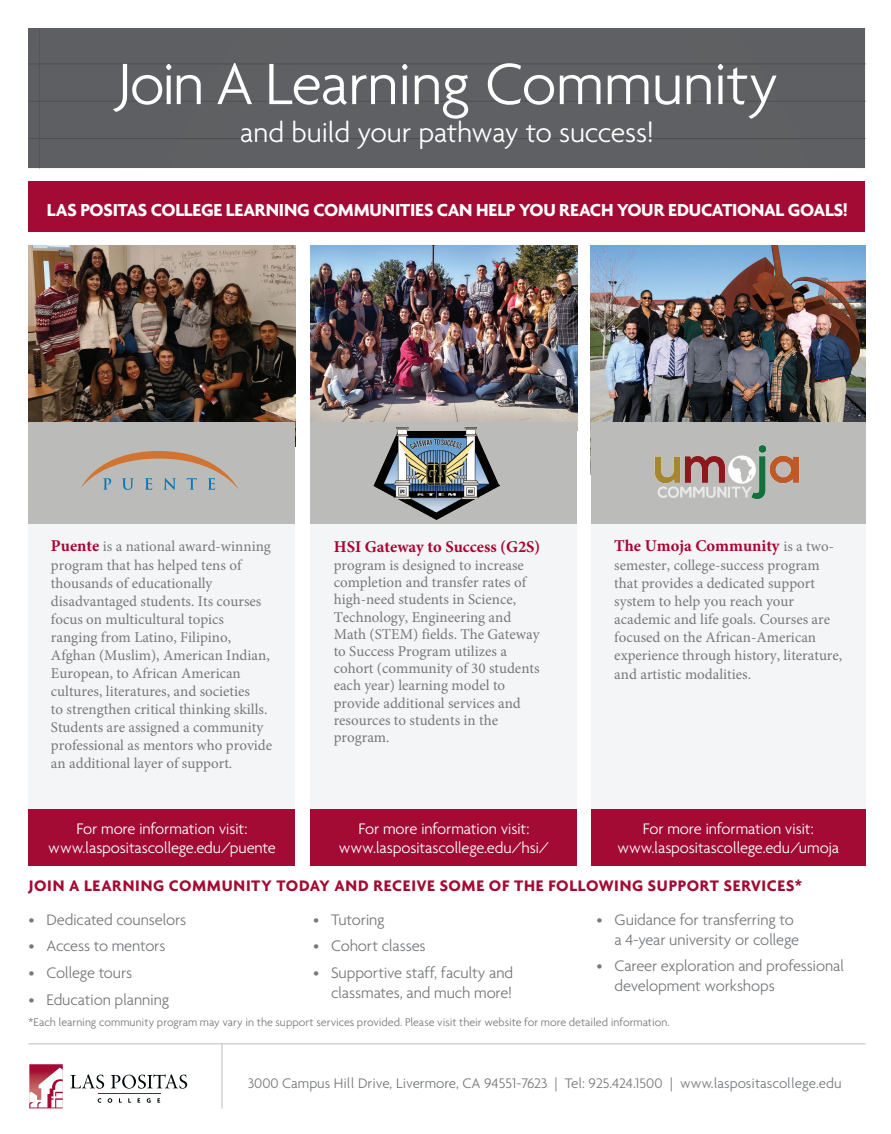
<style>
.page{position:relative;width:891px;height:1134px;background:#fff}
.page>*{position:absolute;margin:0;border:0;box-sizing:border-box;transform-origin:0 0}
.t1{font:300 63px "Agenda";letter-spacing:-.015em;color:#fff}
.t2{font:300 30px "Agenda";letter-spacing:-.01em;color:#fff}
.t3{font:700 18.75px "Agenda";letter-spacing:-.015em;color:#fff}
.t4{font:300 16.5px/19.8px "Agenda";letter-spacing:-.015em;color:#76787b}
.t5{font:300 16.5px/19.8px "Agenda";letter-spacing:-.015em;color:#fff;text-align:center}
.t6{font:700 16.5px "Agenda";letter-spacing:.04em;color:#a30a34}
.t7{font:700 16.5px "Minion Pro";color:#a90433}
.t8{font:15px/18px "Minion Pro";color:#76787b}
.t9{font:300 15px "Agenda";color:#76787b}
.t10{font:300 12px "Agenda";color:#76787b}
.s1{font-weight:700;font-size:16.5px;color:#a90433}
.s2{font-weight:400;font-size:15px;color:#76787b}
</style>
<div class="page">
<div style="left:28px;top:28px;width:838px;height:140px;background:#5e6063"></div>
<hr style="left:28px;top:138px;width:838px;height:1px;background:#040503">
<hr style="left:28px;top:101px;width:838px;height:1px;background:#040503">
<hr style="left:28px;top:64px;width:838px;height:1px;background:#040503">
<hr style="left:39px;top:28px;width:1px;height:140px;background:#ee1f23">
<div style="left:28px;top:489px;width:267px;height:357px;background:#f4f5f6"></div>
<div style="left:310px;top:489px;width:267px;height:357px;background:#f4f5f6"></div>
<div style="left:591px;top:489px;width:275px;height:357px;background:#f4f5f6"></div>
<div style="left:28px;top:809px;width:267px;height:57px;background:#a30a34"></div>
<div style="left:310px;top:809px;width:267px;height:57px;background:#a30a34"></div>
<div style="left:591px;top:809px;width:275px;height:57px;background:#a30a34"></div>
<img style="left:310px;top:245px;width:267px;height:177px">
<img style="left:28px;top:245px;width:267px;height:177px">
<img style="left:591px;top:245px;width:274px;height:177px">
<div style="left:28px;top:422px;width:267px;height:101px;background:#bbbbba"></div>
<div style="left:310px;top:422px;width:267px;height:101px;background:#bbbbba"></div>
<div style="left:591px;top:422px;width:275px;height:101px;background:#bbbbba"></div>
<div style="left:28px;top:182px;width:838px;height:50px;background:#a30a34"></div>
<svg style="left:81px;top:451px;width:158px;height:39px"></svg>
<img style="left:654px;top:445px;width:146px;height:54px">
<img style="left:374px;top:427px;width:126px;height:92px">
<hr style="left:28px;top:1043px;width:838px;height:1px;background:#d1d2d4">
<hr style="left:221px;top:1044px;width:2px;height:64px;background:#d1d2d4">
<div style="left:29px;top:1064px;width:34px;height:44px;background:#a30a35"></div>
<svg style="left:29px;top:1068px;width:34px;height:40px"></svg>
<svg style="left:70px;top:1074px;width:34px;height:15px"></svg>
<svg style="left:111px;top:1074px;width:76px;height:15px"></svg>
<hr style="left:98px;top:1093px;width:62px;height:1px;background:#a30a34">
<svg style="left:98px;top:1098px;width:3px;height:5px"></svg>
<svg style="left:108px;top:1098px;width:4px;height:5px"></svg>
<svg style="left:128px;top:1098px;width:3px;height:5px"></svg>
<svg style="left:147px;top:1098px;width:4px;height:5px"></svg>
<svg style="left:157px;top:1098px;width:3px;height:5px"></svg>
<h1 class="t1" style="left:117px;top:47px;width:663px">Join A Learning Community</h1>
<h2 class="t2" style="left:240px;top:114px;width:415px">and build your pathway to success!</h2>
<p class="t3" style="left:47px;top:198px;width:802px">LAS POSITAS COLLEGE LEARNING COMMUNITIES CAN HELP YOU REACH YOUR EDUCATIONAL GOALS!</p>
<p class="t8" style="left:51px;top:537px;width:223px"><span class="s1">Puente</span> is a national award-winning program that has helped tens of thousands of educationally disadvantaged students. Its courses focus on multicultural topics ranging from Latino, Filipino, Afghan (Muslim), American Indian, European, to African American cultures, literatures, and societies<br>to strengthen critical thinking skills.<br>Students are assigned a community professional as mentors who provide an additional layer of support.</p>
<p class="t7" style="left:334px;top:535px;width:208px">HSI Gateway to Success (G2S)</p>
<p class="t8" style="left:334px;top:557px;width:207px;line-height:17.2px">program is designed to increase completion and transfer rates of high-need students in Science,<br>Technology, Engineering and<br>Math (STEM) fields. The Gateway to Success Program utilizes a cohort (community of 30 students each year) learning model to provide additional services and resources to students in the program.</p>
<p class="t7" style="left:614px;top:534px;width:221px">The Umoja Community <span class="s2">is a two-</span></p>
<p class="t8" style="left:614px;top:556px;width:230px">semester, college-success program that provides a dedicated support system to help you reach your academic and life goals. Courses are focused on the African-American experience through history, literature, and artistic modalities.</p>
<p class="t5" style="left:48px;top:818px;width:229px">For more information visit: www.laspositascollege.edu/puente</p>
<p class="t5" style="left:339px;top:818px;width:212px">For more information visit: www.laspositascollege.edu/hsi/</p>
<p class="t5" style="left:617px;top:818px;width:223px">For more information visit: www.laspositascollege.edu/umoja</p>
<p class="t6" style="left:28px;top:876px;width:775px">JOIN A LEARNING COMMUNITY TODAY AND RECEIVE SOME OF THE FOLLOWING SUPPORT SERVICES*</p>
<p class="t4" style="left:615px;top:909px;width:186px;text-indent:-18px">• Guidance for transferring to a 4-year university or college</p>
<p class="t4" style="left:615px;top:956px;width:231px;text-indent:-18px">• Career exploration and professional development workshops</p>
<p class="t4" style="left:28px;top:909px;width:159px">• Dedicated counselors</p>
<p class="t4" style="left:28px;top:936px;width:139px">• Access to mentors</p>
<p class="t4" style="left:28px;top:963px;width:105px">• College tours</p>
<p class="t4" style="left:28px;top:989px;width:142px">• Education planning</p>
<p class="t4" style="left:313px;top:909px;width:73px">• Tutoring</p>
<p class="t4" style="left:313px;top:936px;width:114px">• Cohort classes</p>
<p class="t4" style="left:313px;top:963px;width:202px;text-align:right">• Supportive staff, faculty and classmates, and much more!</p>
<p class="t10" style="left:28px;top:1015px;width:643px">*Each learning community program may vary in the support services provided. Please visit their website for more detailed information.</p>
<p class="t9" style="left:248px;top:1074px;width:595px">3000 Campus Hill Drive, Livermore, CA 94551-7623 | Tel: 925.424.1500 | www.laspositascollege.edu</p>
</div>
